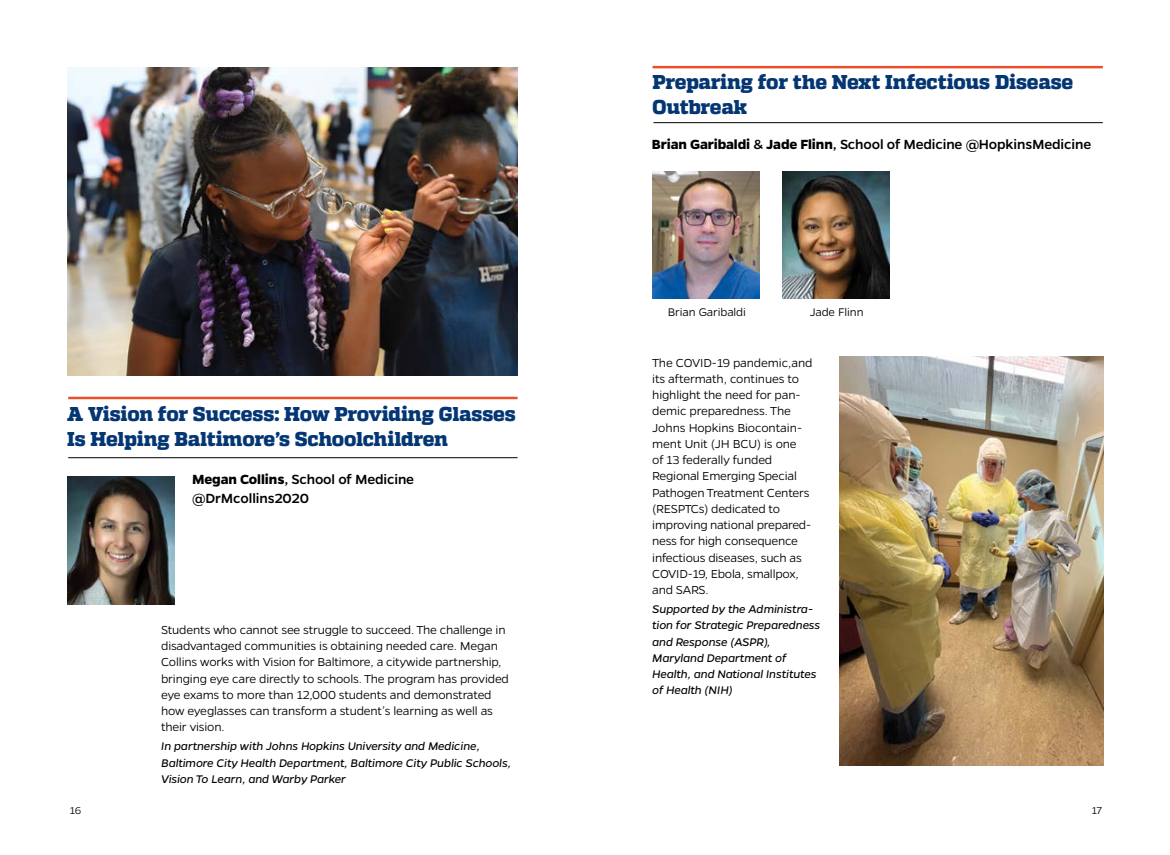
<style>
.page{position:relative;width:1170px;height:855px;background:#fff}
.page>*{position:absolute;margin:0;border:0;box-sizing:border-box;transform-origin:0 0}
.t1{font:800 20px/25px "Quadon";letter-spacing:-.01em;color:#043673}
.t2{font:500 15px/18.8px "Gentona";letter-spacing:-.01em;color:#000}
.t3{font:300 13.12px/16.2px "Gentona";letter-spacing:-.015em;color:#000}
.t4{font:italic 12.5px/16.2px "Gentona";letter-spacing:-.01em;color:#000}
.t5{font:300 12.5px "Gentona";letter-spacing:-.005em;color:#000}
.t6{font:300 11.25px "Gentona";color:#000}
.s1{font-weight:700}
</style>
<div class="page">
<hr style="left:68px;top:397px;width:450px;height:2px;background:#ea4f2c">
<hr style="left:68px;top:458px;width:450px;height:1px;background:#000">
<hr style="left:652px;top:66px;width:451px;height:2px;background:#ea4f2c">
<hr style="left:653px;top:122px;width:450px;height:1px;background:#000">
<img style="left:68px;top:68px;width:450px;height:307px">
<img style="left:840px;top:357px;width:263px;height:409px">
<img style="left:67px;top:476px;width:107px;height:128px">
<img style="left:652px;top:171px;width:108px;height:128px">
<img style="left:782px;top:171px;width:107px;height:128px">
<h1 class="t1" style="left:652px;top:70px;width:422px">Preparing for the Next Infectious Disease<br>Outbreak</h1>
<p class="t2" style="left:652px;top:135px;width:441px"><span class="s1">Brian Garibaldi</span> &amp; <span class="s1">Jade Flinn</span>, School of Medicine @HopkinsMedicine</p>
<h1 class="t1" style="left:67px;top:402px;width:450px">A Vision for Success: How Providing Glasses<br>Is Helping Baltimore’s Schoolchildren</h1>
<p class="t2" style="left:192px;top:470px;width:223px"><span class="s1">Megan Collins</span>, School of Medicine @DrMcollins2020</p>
<p class="t3" style="left:161px;top:622px;width:349px">Students who cannot see struggle to succeed. The challenge in disadvantaged communities is obtaining needed care. Megan Collins works with Vision for Baltimore, a citywide partnership, bringing eye care directly to schools. The program has provided eye exams to more than 12,000 students and demonstrated how eyeglasses can transform a student’s learning as well as their vision.</p>
<p class="t4" style="left:161px;top:738px;width:351px">In partnership with Johns Hopkins University and Medicine,<br>Baltimore City Health Department, Baltimore City Public Schools,<br>Vision To Learn, and Warby Parker</p>
<p class="t5" style="left:668px;top:305px;width:80px">Brian Garibaldi</p>
<p class="t5" style="left:810px;top:305px;width:55px">Jade Flinn</p>
<p class="t3" style="left:652px;top:354px;width:162px">The COVID-19 pandemic,and its aftermath, continues to highlight the need for pan&shy;demic preparedness. The<br>Johns Hopkins Biocontain&shy;ment Unit (JH BCU) is one<br>of 13 federally funded<br>Regional Emerging Special<br>Pathogen Treatment Centers (RESPTCs) dedicated to improving national prepared&shy;ness for high consequence infectious diseases, such as<br>COVID-19, Ebola, smallpox, and SARS.</p>
<p class="t4" style="left:652px;top:601px;width:170px">Supported by the Administra&shy;tion for Strategic Preparedness and Response (ASPR),<br>Maryland Department of<br>Health, and National Institutes of Health (NIH)</p>
<p class="t6" style="left:70px;top:804px;width:13px">16</p>
<p class="t6" style="left:1092px;top:804px;width:12px">17</p>
</div>
